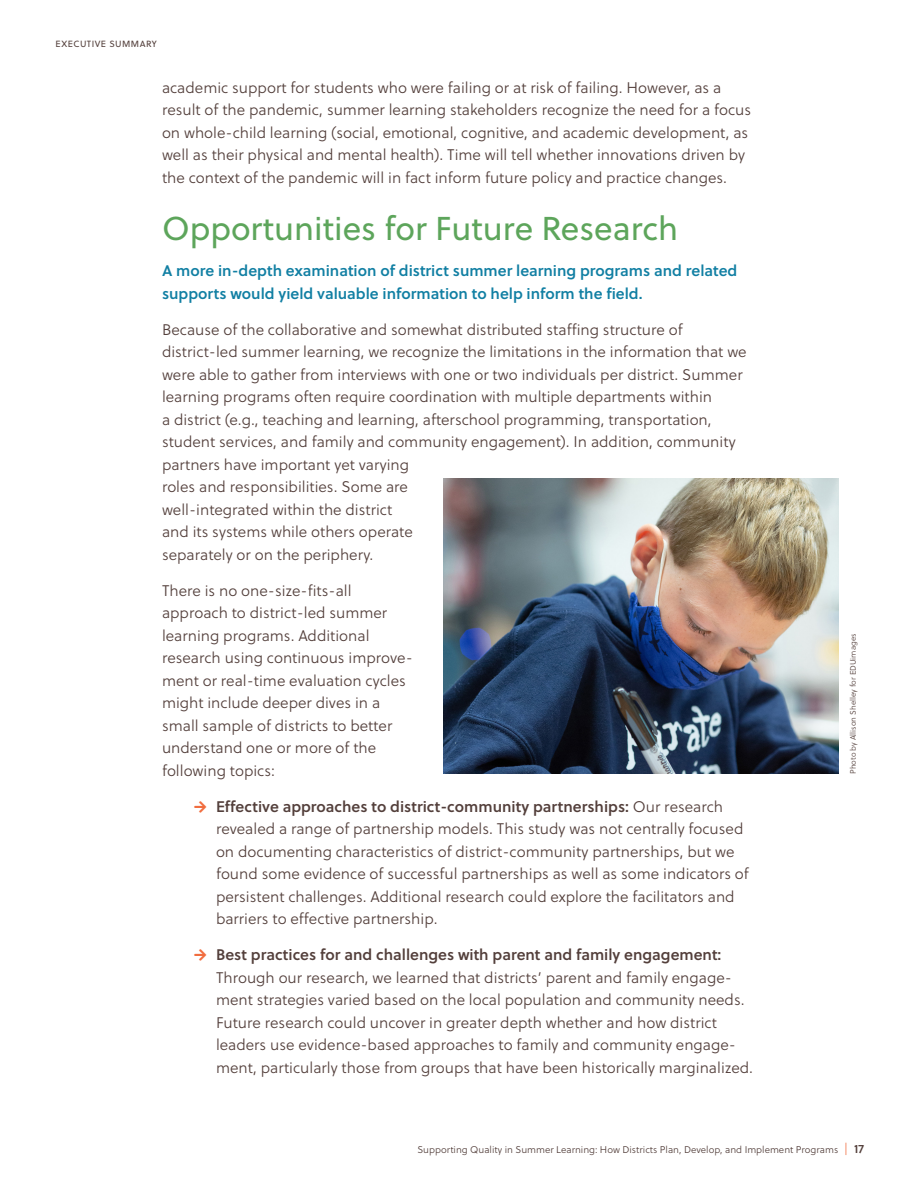
<style>
.page{position:relative;width:918px;height:1188px;background:#fff}
.page>*{position:absolute;margin:0;border:0;box-sizing:border-box;transform-origin:0 0}
.t1{font:33px "Soleil";color:#5da55b}
.body{font:15.3px/22.5px "Soleil Lt";color:#533f3b}
.key_finding{font:15.3px/22.5px "Soleil Sb";color:#117fa3}
.t2{font:9.75px "Soleil Lt";color:#533f3b}
.t3{font:9px "Soleil";letter-spacing:.05em;color:#533f3b}
.photo_credit{font:7.8px "Soleil Lt";color:#533f3b}
.s1{font-family:"Soleil Sb"}
.s2{font-size:12px;color:#f16d3f}
.s3{font-family:"Soleil Sb";font-size:12px}
</style>
<div class="page">
<img style="left:444px;top:478px;width:395px;height:296px">
<p class="t3" style="left:56px;top:37px;width:103px">EXECUTIVE SUMMARY</p>
<p class="body" style="left:162px;top:76px;width:591px">academic support for students who were failing or at risk of failing. However, as a result of the pandemic, summer learning stakeholders recognize the need for a focus on whole-child learning (social, emotional, cognitive, and academic development, as well as their physical and mental health). Time will tell whether innovations driven by the context of the pandemic will in fact inform future policy and practice changes.</p>
<h3 class="t1" style="left:162px;top:204px;width:518px">Opportunities for Future Research</h3>
<p class="key_finding" style="left:162px;top:259px;width:577px">A more in-depth examination of district summer learning programs and related supports would yield valuable information to help inform the field.</p>
<p class="body" style="left:162px;top:318px;width:586px">Because of the collaborative and somewhat distributed staffing structure of district-led summer learning, we recognize the limitations in the information that we were able to gather from interviews with one or two individuals per district. Summer learning programs often require coordination with multiple departments within<br>a district (e.g., teaching and learning, afterschool programming, transportation, student services, and family and community engagement). In addition, community partners have important yet varying<br>roles and responsibilities. Some are<br>well-integrated within the district<br>and its systems while others operate<br>separately or on the periphery.</p>
<p class="body" style="left:162px;top:579px;width:252px">There is no one-size-fits-all approach to district-led summer learning programs. Additional research using continuous improve&shy;ment or real-time evaluation cycles might include deeper dives in a small sample of districts to better understand one or more of the following topics:</p>
<p class="body" style="left:216px;top:795px;width:534px"><span class="s1">Effective approaches to district-community partnerships:</span> Our research revealed a range of partnership models. This study was not centrally focused on documenting characteristics of district-community partnerships, but we found some evidence of successful partnerships as well as some indicators of persistent challenges. Additional research could explore the facilitators and barriers to effective partnership.</p>
<p class="body" style="left:216px;top:943px;width:539px"><span class="s1">Best practices for and challenges with parent and family engagement:<br></span>Through our research, we learned that districts’ parent and family engage&shy;ment strategies varied based on the local population and community needs.<br>Future research could uncover in greater depth whether and how district leaders use evidence-based approaches to family and community engage&shy;ment, particularly those from groups that have been historically marginalized.</p>
<p class="photo_credit" style="left:848px;top:774px;width:142px;rotate:-90deg">Photo by Allison Shelley for EDUimages</p>
<p class="t2" style="left:417px;top:1143px;width:448px">Supporting Quality in Summer Learning: How Districts Plan, Develop, and Implement Programs <span class="s2">|</span> <span class="s3">17</span></p>
</div>
